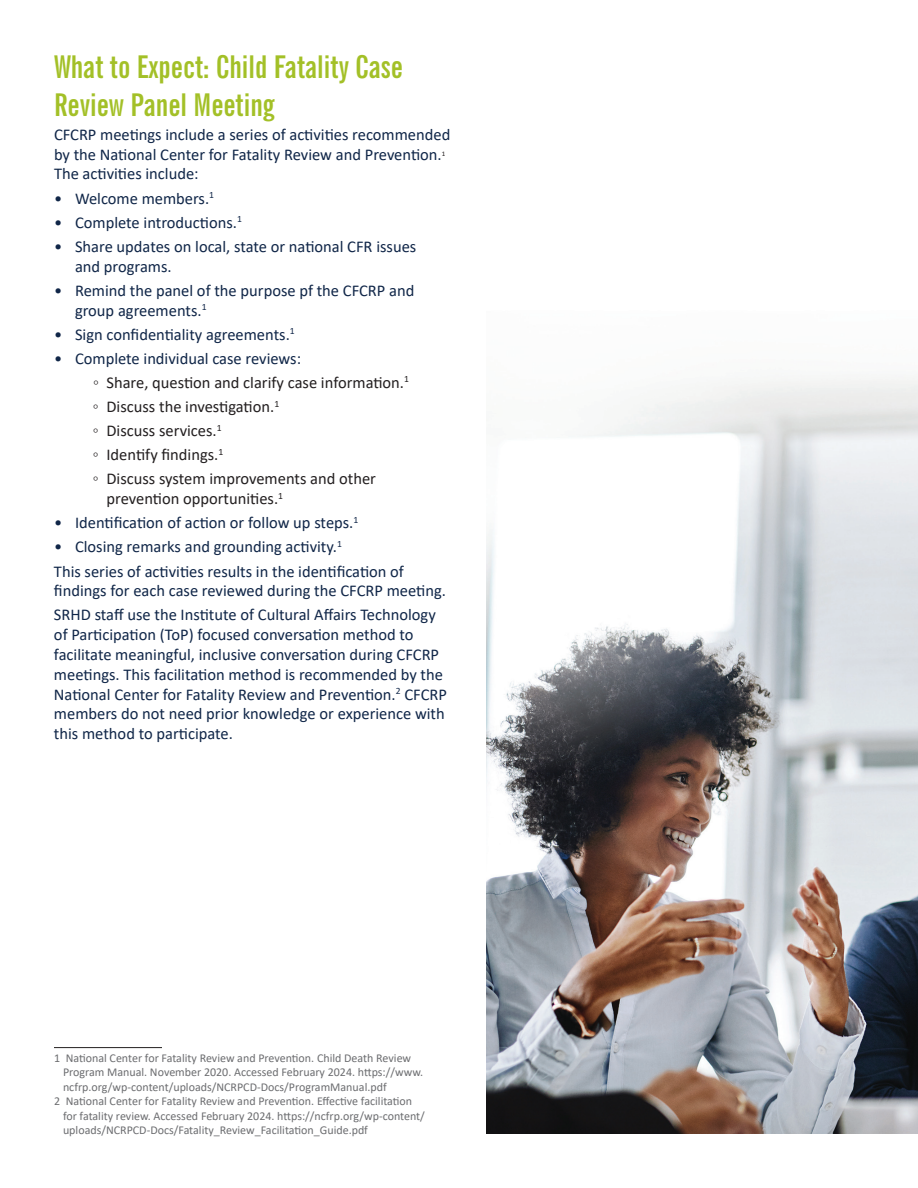
<style>
.page{position:relative;width:918px;height:1188px;background:#fff}
.page>*{position:absolute;margin:0;border:0;box-sizing:border-box;transform-origin:0 0}
.t1{font:700 extra-condensed 31.5px/37.8px "News Gothic BT";color:#a3c027}
.t2{font:16.5px/19.8px "Calibri";color:#102648}
.t3{font:16.5px/24.2px "Calibri";color:#231f20}
.t4{font:12px "Calibri";color:#6c6d70}
.t5{font:7.05px "Calibri";color:#231f20}
.s1{color:#102648}
</style>
<div class="page">
<img style="left:486px;top:377px;width:432px;height:757px">
<hr style="left:54px;top:1047px;width:108px;height:1px;background:#231f20">
<h1 class="t1" style="left:54px;top:48px;width:350px">What to Expect: Child Fatality Case<br>Review Panel Meeting</h1>
<p class="t2" style="left:54px;top:124px;width:398px">CFCRP meetings include a series of activities recommended by the National Center for Fatality Review and Prevention.</p>
<p class="t5" style="left:442px;top:148px;width:5px">1</p>
<p class="t2" style="left:54px;top:164px;width:146px">The activities include:</p>
<p class="t2" style="left:54px;top:188px;width:162px">• Welcome members.<sup>1</sup></p>
<p class="t2" style="left:54px;top:212px;width:189px">• Complete introductions.<sup>1</sup></p>
<p class="t2" style="left:75px;top:236px;width:343px;text-indent:-21px">• Share updates on local, state or national CFR issues and programs.</p>
<p class="t2" style="left:75px;top:280px;width:341px;text-indent:-21px">• Remind the panel of the purpose pf the CFCRP and group agreements.<sup>1</sup></p>
<p class="t2" style="left:54px;top:324px;width:242px">• Sign confidentiality agreements.<sup>1</sup></p>
<p class="t3" style="left:93px;top:346px;width:318px;text-indent:-39px"><span class="s1">• Complete individual case reviews:<br></span>◦ Share, question and clarify case information.<sup>1 </sup>◦ Discuss the investigation.<sup>1<br></sup>◦ Discuss services.<sup>1<br></sup>◦ Identify findings.<sup>1<br></sup>◦ Discuss system improvements and other</p>
<p class="t3" style="left:106px;top:486px;width:178px">prevention opportunities.<sup>1</sup></p>
<p class="t2" style="left:54px;top:513px;width:306px">• Identification of action or follow up steps.<sup>1</sup></p>
<p class="t2" style="left:54px;top:534px;width:352px;line-height:24.2px">• Closing remarks and grounding activity.<sup>1<br></sup>This series of activities results in the identification of</p>
<p class="t2" style="left:54px;top:578px;width:393px;line-height:24.2px">findings for each case reviewed during the CFCRP meeting.<br>SRHD staff use the Institute of Cultural Affairs Technology</p>
<p class="t2" style="left:54px;top:624px;width:394px">of Participation (ToP) focused conversation method to facilitate meaningful, inclusive conversation during CFCRP meetings. This facilitation method is recommended by the National Center for Fatality Review and Prevention.<sup>2</sup> CFCRP members do not need prior knowledge or experience with this method to participate.</p>
<p class="t4" style="left:54px;top:1050px;width:359px">1 National Center for Fatality Review and Prevention. Child Death Review</p>
<p class="t4" style="left:63px;top:1064px;width:362px">Program Manual. November 2020. Accessed February 2024. https://www.</p>
<p class="t4" style="left:63px;top:1078px;width:325px">ncfrp.org/wp-content/uploads/NCRPCD-Docs/ProgramManual.pdf</p>
<p class="t4" style="left:54px;top:1093px;width:360px">2 National Center for Fatality Review and Prevention. Effective facilitation</p>
<p class="t4" style="left:63px;top:1107px;width:363px">for fatality review. Accessed February 2024. https://ncfrp.org/wp-content/</p>
<p class="t4" style="left:63px;top:1122px;width:306px">uploads/NCRPCD-Docs/Fatality_Review_Facilitation_Guide.pdf</p>
</div>
